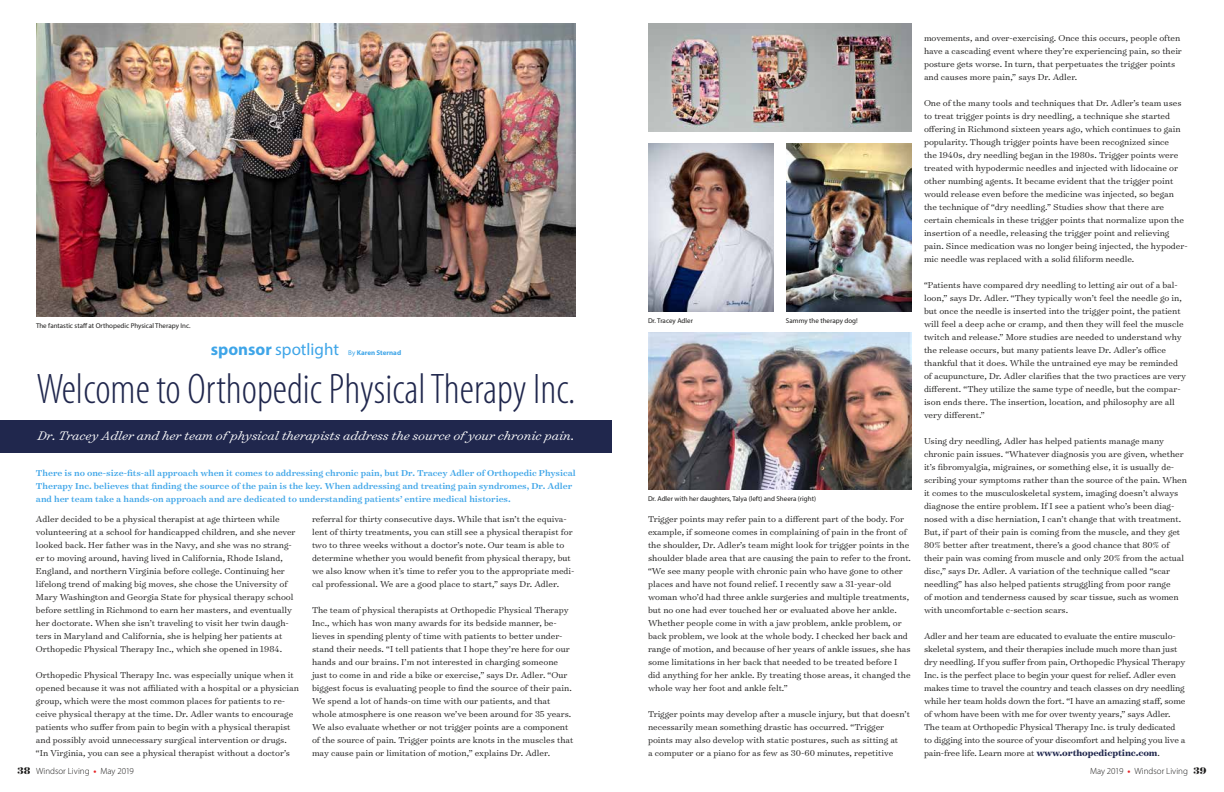
<style>
.page{position:relative;width:1224px;height:792px;background:#fff}
.page>*{position:absolute;margin:0;border:0;box-sizing:border-box;transform-origin:0 0}
.t1{font:300 condensed 43px "Myriad Pro";color:#20274d}
.t2{font:17px "Myriad Pro";color:#3ea5e8}
.t3{font:italic 300 14px "Surveyor Text";color:#fff}
.t4{font:300 9.8px/13px "Surveyor Text";color:#1c1b1a}
.t5{font:300 9.8px/13px "Surveyor Text";letter-spacing:.035em;color:#1c1b1a}
.t6{font:300 9.8px/13px "Surveyor Text";letter-spacing:.045em;color:#1c1b1a}
.t7{font:500 9.8px/13px "Surveyor Text";color:#3ea5e8}
.t8{font:300 9px "Myriad Pro";color:#1c1b1a}
.t9{font:7px "Myriad Pro";color:#1c1b1a}
.t10{font:700 7px "Myriad Pro";color:#3ea5e8}
.s1{font-weight:700}
.s2{font-weight:400}
.s3{font-weight:700;color:#20274d}
.s4{font-family:"Surveyor Display";font-weight:700;font-size:11px}
.s5{font-weight:700;color:#e72528}
</style>
<div class="page">
<div style="left:0;top:420px;width:612px;height:32px;background:#20274d"></div>
<img style="left:648px;top:24px;width:264px;height:108px">
<img style="left:786px;top:144px;width:126px;height:168px">
<img style="left:648px;top:333px;width:264px;height:157px">
<img style="left:648px;top:144px;width:126px;height:168px">
<img style="left:36px;top:24px;width:540px;height:293px">
<p class="t9" style="left:36px;top:321px;width:156px">The fantastic staff at Orthopedic Physical Therapy Inc.</p>
<h2 class="t2" style="left:211px;top:339px;width:130px"><span class="s1">sponsor</span> spotlight</h2>
<p class="t10" style="left:348px;top:348px;width:54px"><span class="s2">By</span> Karen Sternad</p>
<h1 class="t1" style="left:36px;top:364px;width:541px">Welcome to Orthopedic Physical Therapy Inc.</h1>
<h3 class="t3" style="left:38px;top:427px;width:538px">Dr. Tracey Adler and her team of physical therapists address the source of your chronic pain.</h3>
<p class="t7" style="left:36px;top:466px;width:541px">There is no one-size-fits-all approach when it comes to addressing chronic pain, but Dr. Tracey Adler of Orthopedic Physical<br>Therapy Inc. believes that finding the source of the pain is the key. When addressing and treating pain syndromes, Dr. Adler and her team take a hands-on approach and are dedicated to understanding patients’ entire medical histories.</p>
<p class="t4" style="left:36px;top:512px;width:261px">Adler decided to be a physical therapist at age thirteen while volunteering at a school for handicapped children, and she never looked back. Her father was in the Navy, and she was no strang&shy;er to moving around, having lived in California, Rhode Island, England, and northern Virginia before college. Continuing her lifelong trend of making big moves, she chose the University of Mary Washington and Georgia State for physical therapy school before settling in Richmond to earn her masters, and eventually her doctorate. When she isn’t traveling to visit her twin daugh&shy;ters in Maryland and California, she is helping her patients at Orthopedic Physical Therapy Inc., which she opened in 1984.</p>
<p class="t4" style="left:36px;top:668px;width:265px">Orthopedic Physical Therapy Inc. was especially unique when it opened because it was not affiliated with a hospital or a physician group, which were the most common places for patients to re&shy;ceive physical therapy at the time. Dr. Adler wants to encourage patients who suffer from pain to begin with a physical therapist and possibly avoid unnecessary surgical intervention or drugs. “In Virginia, you can see a physical therapist without a doctor’s</p>
<p class="t4" style="left:312px;top:512px;width:264px">referral for thirty consecutive days. While that isn’t the equiva&shy;lent of thirty treatments, you can still see a physical therapist for two to three weeks without a doctor’s note. Our team is able to determine whether you would benefit from physical therapy, but we also know when it’s time to refer you to the appropriate medi&shy;cal professional. We are a good place to start,” says Dr. Adler.</p>
<p class="t5" style="left:312px;top:603px;width:263px">The team of physical therapists at Orthopedic Physical Therapy Inc., which has won many awards for its bedside manner, be&shy;lieves in spending plenty of time with patients to better under&shy;stand their needs. “I tell patients that I hope they’re here for our hands and our brains. I’m not interested in charging someone just to come in and ride a bike or exercise,” says Dr. Adler. “Our biggest focus is evaluating people to find the source of their pain.<br>We spend a lot of hands-on time with our patients, and that whole atmosphere is one reason we’ve been around for 35 years.<br>We also evaluate whether or not trigger points are a component of the source of pain. Trigger points are knots in the muscles that may cause pain or limitation of motion,” explains Dr. Adler.</p>
<p class="t9" style="left:648px;top:316px;width:46px">Dr. Tracey Adler</p>
<p class="t9" style="left:786px;top:316px;width:73px">Sammy the therapy dog!</p>
<p class="t9" style="left:648px;top:494px;width:170px">Dr. Adler with her daughters, Talya (left) and Sheera (right)</p>
<p class="t5" style="left:648px;top:512px;width:265px">Trigger points may refer pain to a different part of the body. For example, if someone comes in complaining of pain in the front of the shoulder, Dr. Adler’s team might look for trigger points in the shoulder blade area that are causing the pain to refer to the front. “We see many people with chronic pain who have gone to other places and have not found relief. I recently saw a 31-year-old woman who’d had three ankle surgeries and multiple treatments, but no one had ever touched her or evaluated above her ankle.<br>Whether people come in with a jaw problem, ankle problem, or back problem, we look at the whole body. I checked her back and range of motion, and because of her years of ankle issues, she has some limitations in her back that needed to be treated before I did anything for her ankle. By treating those areas, it changed the whole way her foot and ankle felt.”</p>
<p class="t6" style="left:648px;top:707px;width:263px">Trigger points may develop after a muscle injury, but that doesn’t necessarily mean something drastic has occurred. “Trigger points may also develop with static postures, such as sitting at<br>a computer or a piano for as few as 30-60 minutes, repetitive</p>
<p class="t6" style="left:924px;top:31px;width:259px">movements, and over-exercising. Once this occurs, people often have a cascading event where they’re experiencing pain, so their posture gets worse. In turn, that perpetuates the trigger points and causes more pain,” says Dr. Adler.</p>
<p class="t4" style="left:924px;top:96px;width:265px">One of the many tools and techniques that Dr. Adler’s team uses to treat trigger points is dry needling, a technique she started offering in Richmond sixteen years ago, which continues to gain popularity. Though trigger points have been recognized since<br>the 1940s, dry needling began in the 1980s. Trigger points were treated with hypodermic needles and injected with lidocaine or other numbing agents. It became evident that the trigger point would release even before the medicine was injected, so began the technique of “dry needling.” Studies show that there are certain chemicals in these trigger points that normalize upon the insertion of a needle, releasing the trigger point and relieving pain. Since medication was no longer being injected, the hypoder&shy;mic needle was replaced with a solid filiform needle.</p>
<p class="t4" style="left:924px;top:278px;width:264px">“Patients have compared dry needling to letting air out of a bal&shy;loon,” says Dr. Adler. “They typically won’t feel the needle go in, but once the needle is inserted into the trigger point, the patient will feel a deep ache or cramp, and then they will feel the muscle twitch and release.” More studies are needed to understand why the release occurs, but many patients leave Dr. Adler’s office thankful that it does. While the untrained eye may be reminded of acupuncture, Dr. Adler clarifies that the two practices are very different. “They utilize the same type of needle, but the compar&shy;ison ends there. The insertion, location, and philosophy are all very different.”</p>
<p class="t4" style="left:924px;top:434px;width:264px">Using dry needling, Adler has helped patients manage many chronic pain issues. “Whatever diagnosis you are given, whether it’s fibromyalgia, migraines, or something else, it is usually de&shy;scribing your symptoms rather than the source of the pain. When it comes to the musculoskeletal system, imaging doesn’t always diagnose the entire problem. If I see a patient who’s been diag&shy;nosed with a disc herniation, I can’t change that with treatment.<br>But, if part of their pain is coming from the muscle, and they get 80% better after treatment, there’s a good chance that 80% of their pain was coming from muscle and only 20% from the actual disc,” says Dr. Adler. A variation of the technique called “scar needling” has also helped patients struggling from poor range<br>of motion and tenderness caused by scar tissue, such as women with uncomfortable c-section scars.</p>
<p class="t4" style="left:924px;top:629px;width:263px">Adler and her team are educated to evaluate the entire musculo&shy;skeletal system, and their therapies include much more than just dry needling. If you suffer from pain, Orthopedic Physical Therapy Inc. is the perfect place to begin your quest for relief. Adler even makes time to travel the country and teach classes on dry needling while her team holds down the fort. “I have an amazing staff, some of whom have been with me for over twenty years,” says Adler.<br>The team at Orthopedic Physical Therapy Inc. is truly dedicated to digging into the source of your discomfort and helping you live a pain-free life. Learn more at <span class="s3">www.orthopedicptinc.com</span>.</p>
<p class="t8" style="left:18px;top:765px;width:118px"><span class="s4">38</span> Windsor Living <span class="s5">•</span> May 2019</p>
<p class="t8" style="left:1090px;top:765px;width:118px">May 2019 <span class="s5">•</span> Windsor Living <span class="s4">39</span></p>
</div>
